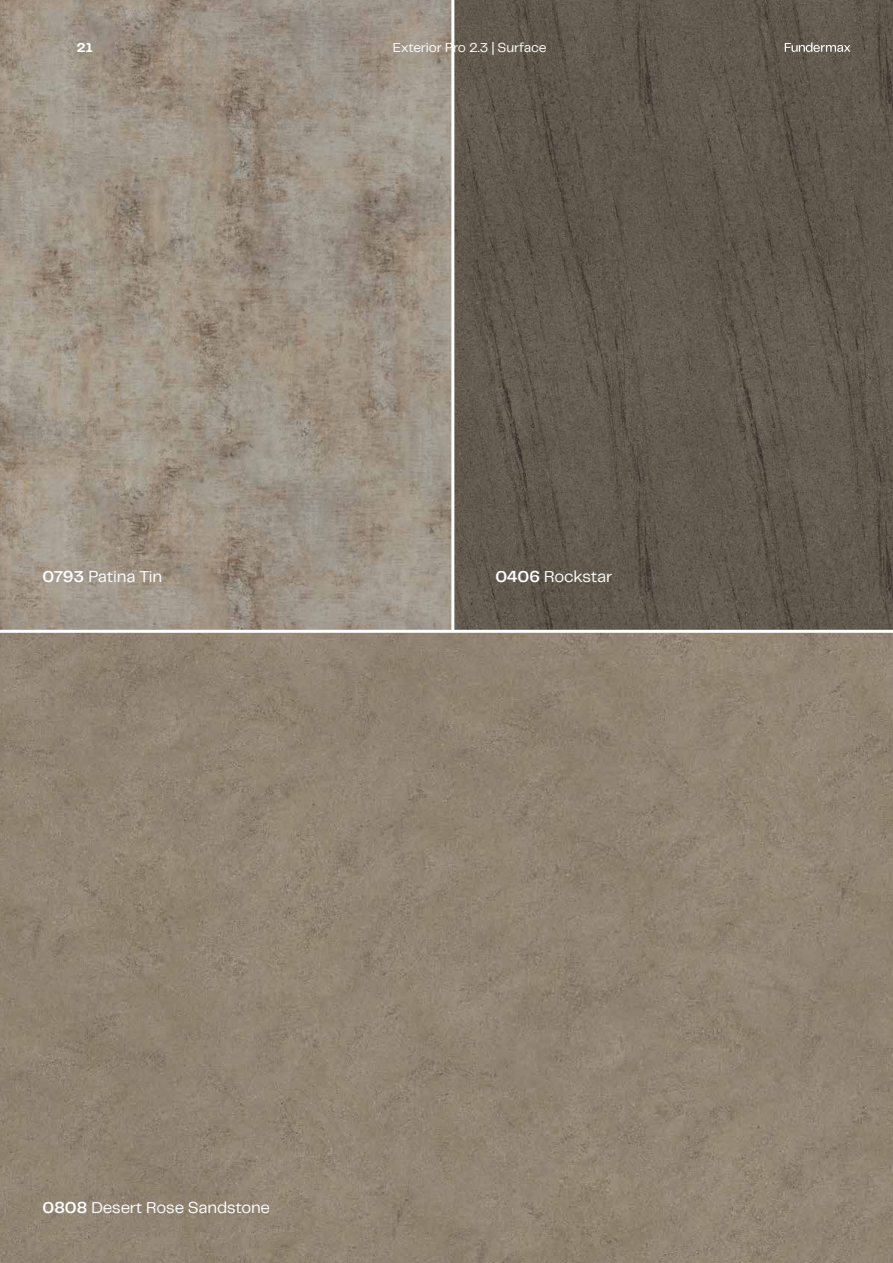
<style>
.page{position:relative;width:893px;height:1263px;background:#fff}
.page>*{position:absolute;margin:0;border:0;box-sizing:border-box;transform-origin:0 0}
.t1{font:16.5px "Telegraf";letter-spacing:-.01em;color:#fff}
.t2{font:13.5px "Telegraf";letter-spacing:-.015em;color:#fff}
.t3{font:700 13.5px "Telegraf";color:#fff}
.s1{font-weight:600}
</style>
<div class="page">
<img style="left:0;top:0;width:451px;height:630px">
<img style="left:454px;top:0;width:439px;height:630px">
<img style="left:0;top:633px;width:893px;height:630px">
<svg style="left:785px;top:43px;width:65px;height:9px"></svg>
<p class="t3" style="left:77px;top:38px;width:18px">21</p>
<p class="t2" style="left:393px;top:38px;width:155px">Exterior Pro 2.3 | Surface</p>
<p class="t1" style="left:43px;top:565px;width:121px"><span class="s1">0793</span> Patina Tin</p>
<p class="t1" style="left:495px;top:565px;width:118px"><span class="s1">0406</span> Rockstar</p>
<p class="t1" style="left:43px;top:1197px;width:229px"><span class="s1">0808</span> Desert Rose Sandstone</p>
</div>
